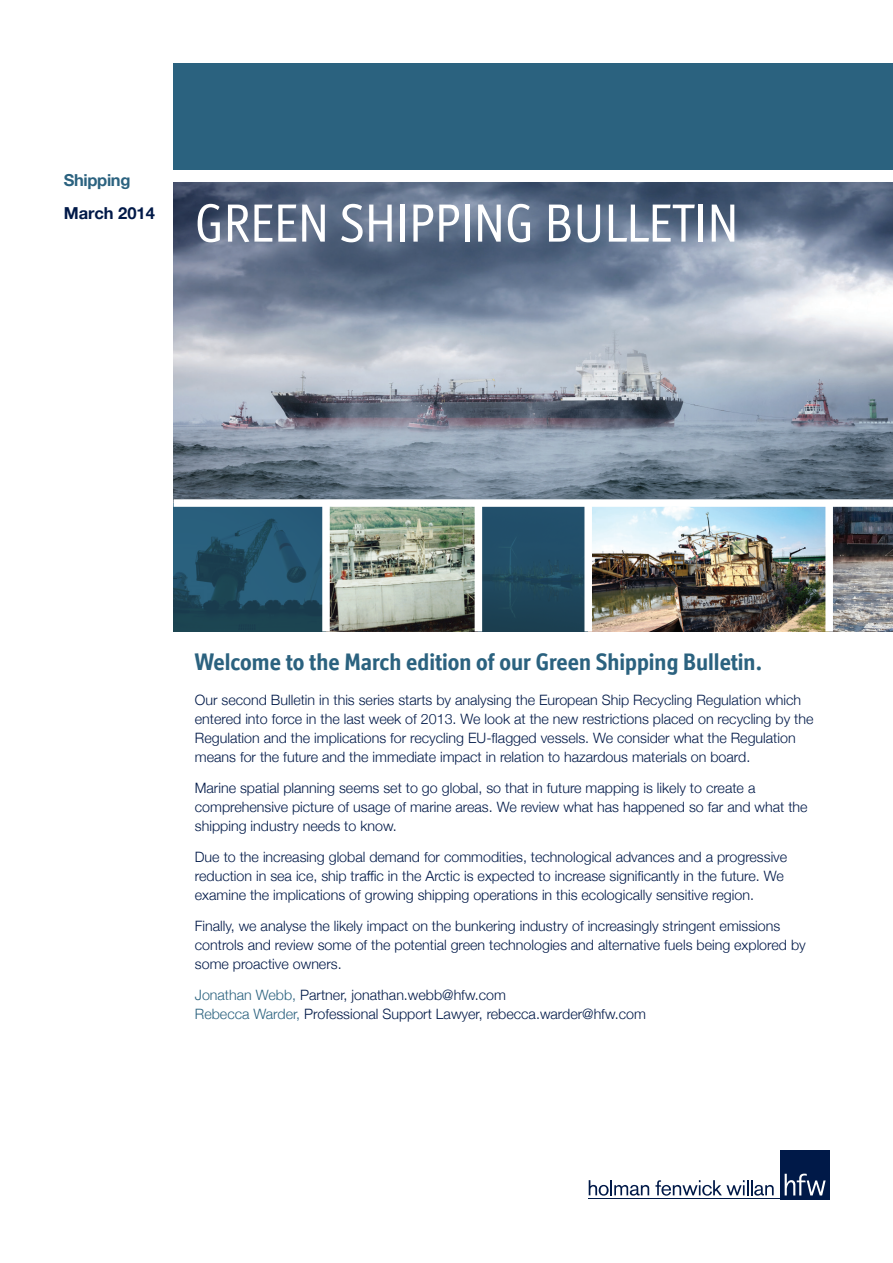
<style>
.page{position:relative;width:893px;height:1263px;background:#fff}
.page>*{position:absolute;margin:0;border:0;box-sizing:border-box;transform-origin:0 0}
.t1{font:54px "Officina Display ITC";color:#fff}
.t2{font:700 24px "Officina Display ITC Std";color:#2b627f}
.t3{font:700 16.5px "Helvetica Neue";color:#001948}
.t4{font:700 16.5px "Helvetica Neue";letter-spacing:-.02em;color:#2b627f}
.t5{font:300 14.25px/18.8px "Helvetica Neue";color:#001948}
.s1{color:#2b627f}
</style>
<div class="page">
<div style="left:780px;top:1150px;width:49px;height:49px;background:#001948"></div>
<svg style="left:589px;top:1180px;width:60px;height:16px"></svg>
<svg style="left:655px;top:1180px;width:119px;height:16px"></svg>
<svg style="left:785px;top:1174px;width:41px;height:21px"></svg>
<hr style="left:588px;top:1198px;width:241px;height:1px;background:#001948">
<div style="left:174px;top:64px;width:719px;height:106px;background:#2b627f"></div>
<img style="left:174px;top:183px;width:719px;height:316px">
<svg style="left:174px;top:507px;width:148px;height:124px;background:#225169"></svg>
<img style="left:330px;top:507px;width:145px;height:124px">
<svg style="left:482px;top:507px;width:102px;height:124px;background:#204a61"></svg>
<img style="left:592px;top:507px;width:233px;height:124px">
<img style="left:833px;top:507px;width:60px;height:124px">
<p class="t4" style="left:64px;top:167px;width:68px">Shipping</p>
<p class="t3" style="left:64px;top:200px;width:93px">March 2014</p>
<h1 class="t1" style="left:195px;top:192px;width:545px">GREEN SHIPPING BULLETIN</h1>
<h2 class="t2" style="left:195px;top:647px;width:569px">Welcome to the March edition of our Green Shipping Bulletin.</h2>
<p class="t5" style="left:195px;top:690px;width:620px">Our second Bulletin in this series starts by analysing the European Ship Recycling Regulation which entered into force in the last week of 2013. We look at the new restrictions placed on recycling by the Regulation and the implications for recycling EU-flagged vessels. We consider what the Regulation means for the future and the immediate impact in relation to hazardous materials on board.</p>
<p class="t5" style="left:195px;top:778px;width:614px">Marine spatial planning seems set to go global, so that in future mapping is likely to create a comprehensive picture of usage of marine areas. We review what has happened so far and what the shipping industry needs to know.</p>
<p class="t5" style="left:195px;top:847px;width:594px">Due to the increasing global demand for commodities, technological advances and a progressive reduction in sea ice, ship traffic in the Arctic is expected to increase significantly in the future. We examine the implications of growing shipping operations in this ecologically sensitive region.</p>
<p class="t5" style="left:195px;top:916px;width:612px">Finally, we analyse the likely impact on the bunkering industry of increasingly stringent emissions controls and review some of the potential green technologies and alternative fuels being explored by some proactive owners.</p>
<p class="t5" style="left:195px;top:985px;width:453px"><span class="s1">Jonathan Webb,</span> Partner, jonathan.webb@hfw.com<br><span class="s1">Rebecca Warder,</span> Professional Support Lawyer, rebecca.warder@hfw.com</p>
</div>
